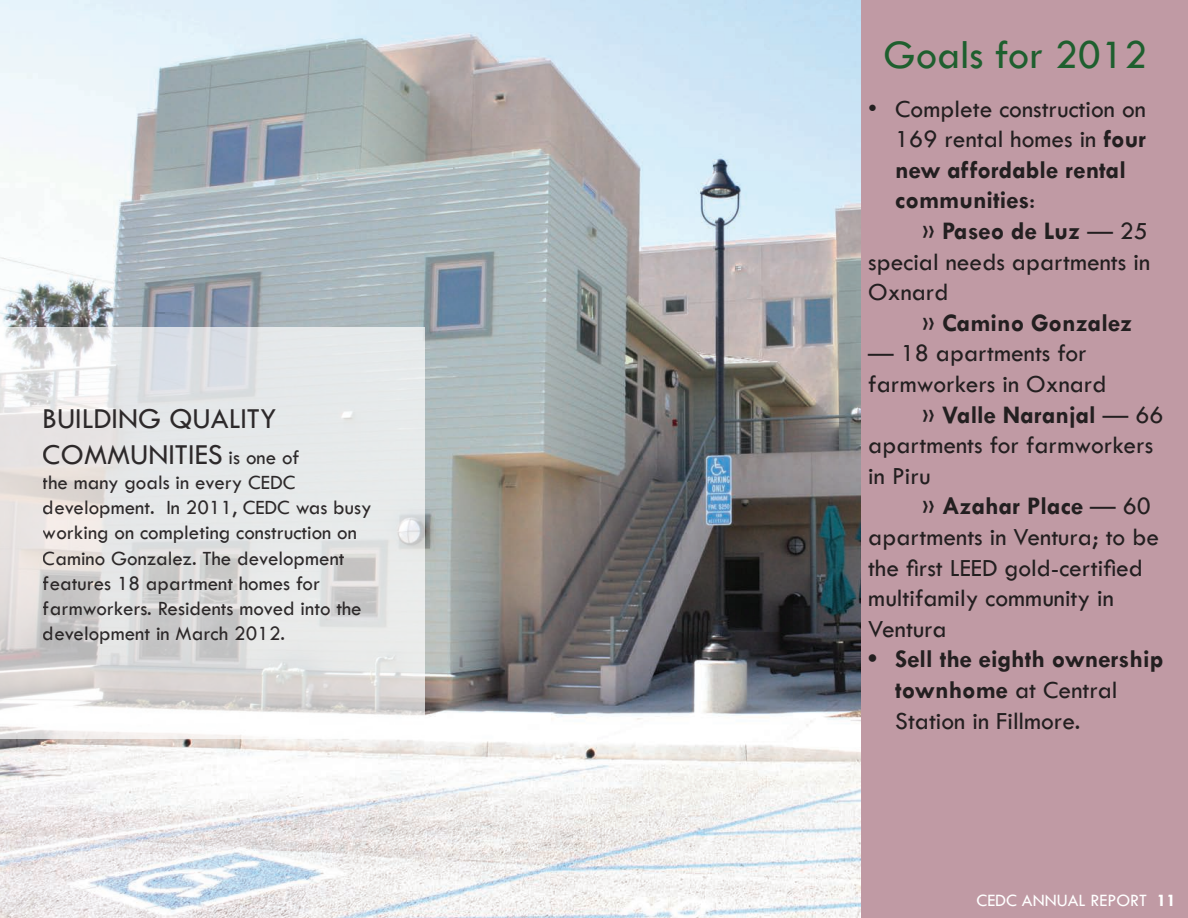
<style>
.page{position:relative;width:1188px;height:918px;background:#fff}
.page>*{position:absolute;margin:0;border:0;box-sizing:border-box;transform-origin:0 0}
.t1{font:42px "Tw Cen";color:#1e5f2e}
.t2{font:30px/36px "Tw Cen";color:#231f20}
.t3{font:25.5px/30.6px "Tw Cen";color:#231f20}
.t4{font:700 25.5px/30.6px "Tw Cen";color:#231f20}
.t5{font:21px/25.2px "Tw Cen";color:#231f20}
.t6{font:18px "Tw Cen";color:#fff}
.t7{font:700 18px "Tw Cen";color:#fff}
.s1{font-size:21px}
.s2{font-weight:700}
.s3{font-weight:400}
</style>
<div class="page">
<div style="left:861px;top:0;width:327px;height:918px;background:#c09aa4"></div>
<img style="left:0;top:0;width:861px;height:918px">
<svg style="left:0;top:327px;width:425px;height:412px;background:#e2e3e3"></svg>
<p class="t2" style="left:43px;top:400px;width:258px">BUILDING QUALITY<br>COMMUNITIES <span class="s1">is one of</span></p>
<p class="t5" style="left:43px;top:470px;width:330px">the many goals in every CEDC development. In 2011, CEDC was busy working on completing construction on Camino Gonzalez. The development features 18 apartment homes for farmworkers. Residents moved into the development in March 2012.</p>
<h1 class="t1" style="left:884px;top:30px;width:265px">Goals for 2012</h1>
<p class="t3" style="left:895px;top:93px;width:253px;text-indent:-27px">• Complete construction on<br>169 rental homes in <span class="s2">four new affordable rental communities</span>:</p>
<p class="t3" style="left:868px;top:216px;width:283px;text-align:justify;text-indent:54px">» <span class="s2">Paseo de Luz</span> — 25 special needs apartments in Oxnard</p>
<p class="t4" style="left:922px;top:307px;width:212px"><span class="s3">»</span> Camino Gonzalez</p>
<p class="t3" style="left:868px;top:338px;width:220px">— 18 apartments for</p>
<p class="t3" style="left:868px;top:369px;width:240px">farmworkers in Oxnard</p>
<p class="t4" style="left:922px;top:399px;width:243px"><span class="s3">»</span> Valle Naranjal <span class="s3">— 66</span></p>
<p class="t3" style="left:868px;top:430px;width:286px">apartments for farmworkers</p>
<p class="t3" style="left:868px;top:460px;width:64px">in Piru</p>
<p class="t4" style="left:922px;top:490px;width:230px"><span class="s3">»</span> Azahar Place <span class="s3">— 60</span></p>
<p class="t3" style="left:868px;top:522px;width:292px">apartments in Ventura; to be</p>
<p class="t3" style="left:868px;top:552px;width:276px">the first LEED gold-certified</p>
<p class="t3" style="left:868px;top:583px;width:247px">multifamily community in</p>
<p class="t3" style="left:868px;top:613px;width:80px">Ventura</p>
<p class="t4" style="left:895px;top:643px;width:269px;text-indent:-27px">• Sell the eighth ownership townhome <span class="s3">at Central<br>Station in Fillmore.</span></p>
<p class="t6" style="left:977px;top:889px;width:68px">CEDC Annual</p>
<p class="t6" style="left:1090px;top:889px;width:20px">Report</p>
<p class="t7" style="left:1157px;top:889px;width:21px">11</p>
</div>
